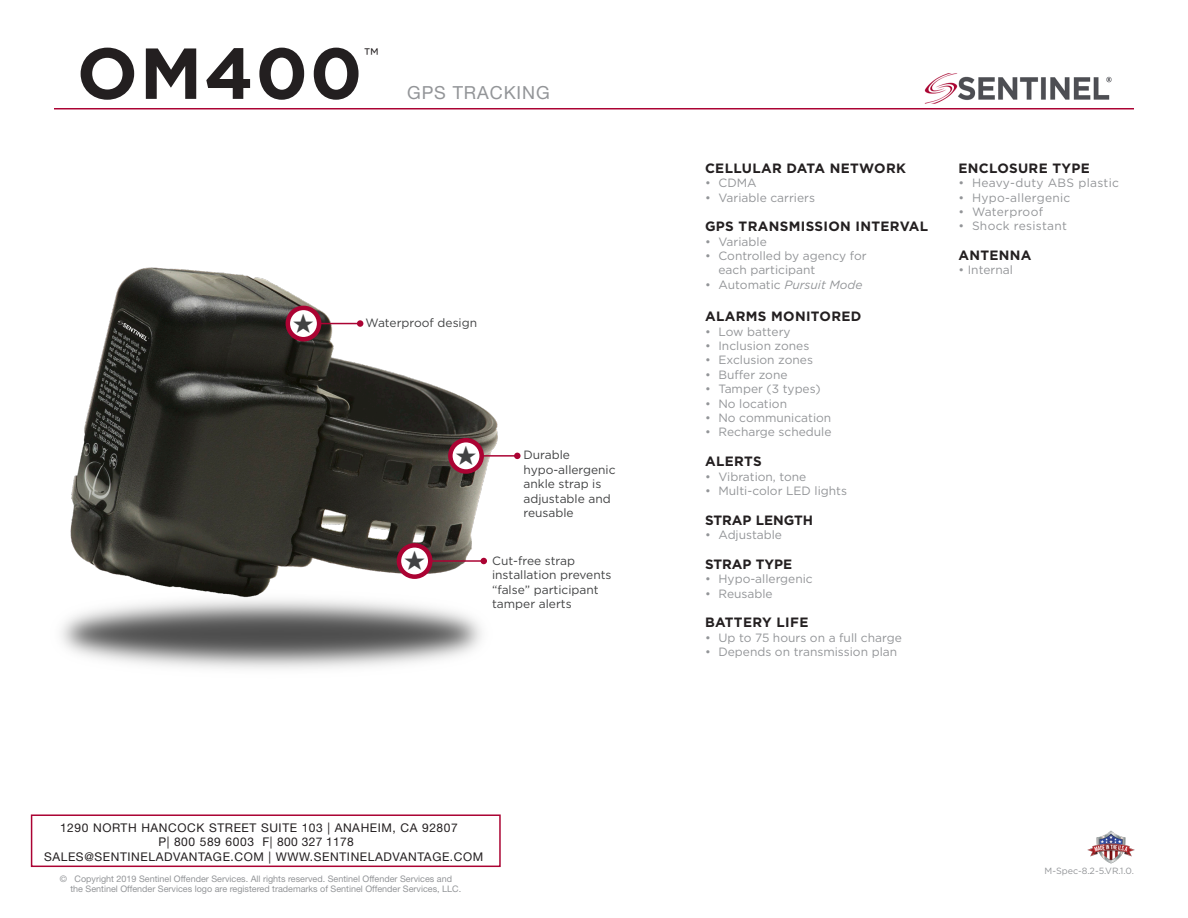
<style>
.page{position:relative;width:1188px;height:918px;background:#fff}
.page>*{position:absolute;margin:0;border:0;box-sizing:border-box;transform-origin:0 0}
.t1{font:700 72px "Gotham";letter-spacing:.025em;color:#231f20}
.t2{font:21px "Gotham";color:#231f20}
.t3{font:18px "Helvetica Neue LT Pro";letter-spacing:.05em;color:#939598}
.t4{font:700 13.5px "Gotham";letter-spacing:.025em;color:#231f20}
.t5{font:700 13.5px "Gotham";color:#231f20}
.t6{font:12px/14.4px "Gotham";color:#939598}
.t7{font:12px/14.4px "Gotham";color:#414243}
.t8{font:12px "Helvetica Neue LT Pro";letter-spacing:.05em;color:#231f20}
.t9{font:12px "Gotham";letter-spacing:.025em;color:#939598}
.t10{font:italic 12px "Gotham";color:#939598}
.t11{font:9px/10.8px "Helvetica Neue LT Pro";color:#939598}
.t12{font:9px "Gotham";color:#939598}
.s1{font-style:normal}
</style>
<div class="page">
<img style="left:61px;top:267px;width:437px;height:402px">
<img style="left:1088px;top:831px;width:46px;height:33px">
<hr style="left:54px;top:108px;width:1080px;height:1px;background:#ab0333">
<img style="left:925px;top:73px;width:187px;height:31px">
<hr style="left:305px;top:323px;width:55px;height:1px;background:#ab0333">
<div style="left:357px;top:320px;width:6px;height:7px;background:#ab0333;border-radius:50%"></div>
<svg style="left:288px;top:308px;width:31px;height:31px"></svg>
<div style="left:286px;top:306px;width:35px;height:35px;border:4px solid #ab0333;border-radius:50%"></div>
<hr style="left:463px;top:455px;width:55px;height:2px;background:#ab0333">
<div style="left:514px;top:453px;width:7px;height:6px;background:#ab0333;border-radius:50%"></div>
<svg style="left:450px;top:440px;width:32px;height:32px"></svg>
<div style="left:448px;top:438px;width:36px;height:36px;border:4px solid #ab0333;border-radius:50%"></div>
<hr style="left:416px;top:560px;width:70px;height:2px;background:#ab0333">
<svg style="left:481px;top:558px;width:6px;height:6px"></svg>
<svg style="left:399px;top:545px;width:31px;height:32px"></svg>
<div style="left:397px;top:543px;width:36px;height:36px;border:4px solid #ab0333;border-radius:50%"></div>
<div style="left:31px;top:814px;width:470px;height:53px;border:2px solid #ab0333"></div>
<svg style="left:294px;top:313px;width:19px;height:19px"></svg>
<svg style="left:456px;top:445px;width:20px;height:20px"></svg>
<svg style="left:405px;top:550px;width:20px;height:20px"></svg>
<p class="t1" style="left:77px;top:26px;width:287px">OM400</p>
<p class="t2" style="left:364px;top:42px;width:16px">™</p>
<p class="t3" style="left:407px;top:81px;width:144px">GPS TRACKING</p>
<p class="t7" style="left:366px;top:315px;width:113px">Waterproof design</p>
<p class="t7" style="left:524px;top:448px;width:94px">Durable hypo-allergenic ankle strap is adjustable and reusable</p>
<p class="t7" style="left:492px;top:553px;width:85px">Cut-free strap</p>
<p class="t7" style="left:492px;top:568px;width:121px">installation prevents</p>
<p class="t7" style="left:492px;top:582px;width:108px">“false” participant tamper alerts</p>
<p class="t8" style="left:60px;top:820px;width:399px">1290 NORTH HANCOCK STREET SUITE 103 | ANAHEIM, CA 92807</p>
<p class="t8" style="left:158px;top:835px;width:197px">P| 800 589 6003 F| 800 327 1178</p>
<p class="t8" style="left:44px;top:849px;width:441px">SALES@SENTINELADVANTAGE.COM | WWW.SENTINELADVANTAGE.COM</p>
<p class="t11" style="left:70px;top:873px;width:392px;text-indent:-11px">© Copyright 2019 Sentinel Offender Services. All rights reserved. Sentinel Offender Services and the Sentinel Offender Services logo are registered trademarks of Sentinel Offender Services, LLC.</p>
<p class="t4" style="left:705px;top:159px;width:202px">CELLULAR DATA NETWORK</p>
<p class="t6" style="left:705px;top:175px;width:53px">• CDMA</p>
<p class="t6" style="left:705px;top:190px;width:112px">• Variable carriers</p>
<p class="t4" style="left:705px;top:218px;width:225px">GPS TRANSMISSION INTERVAL</p>
<p class="t6" style="left:705px;top:234px;width:63px">• Variable</p>
<p class="t6" style="left:718px;top:248px;width:150px;text-indent:-14px">• Controlled by agency for each participant</p>
<p class="t10" style="left:705px;top:277px;width:159px"><span class="s1">• Automatic</span> Pursuit Mode</p>
<p class="t4" style="left:705px;top:308px;width:158px">ALARMS MONITORED</p>
<p class="t6" style="left:705px;top:324px;width:87px">• Low battery</p>
<p class="t6" style="left:705px;top:338px;width:106px">• Inclusion zones</p>
<p class="t6" style="left:705px;top:353px;width:109px">• Exclusion zones</p>
<p class="t6" style="left:705px;top:367px;width:84px">• Buffer zone</p>
<p class="t6" style="left:705px;top:382px;width:117px">• Tamper (3 types)</p>
<p class="t6" style="left:705px;top:396px;width:84px">• No location</p>
<p class="t6" style="left:705px;top:410px;width:128px">• No communication</p>
<p class="t6" style="left:705px;top:425px;width:128px">• Recharge schedule</p>
<p class="t4" style="left:705px;top:452px;width:58px">ALERTS</p>
<p class="t6" style="left:705px;top:469px;width:103px">• Vibration, tone</p>
<p class="t6" style="left:705px;top:483px;width:144px">• Multi-color LED lights</p>
<p class="t5" style="left:705px;top:511px;width:110px">STRAP LENGTH</p>
<p class="t6" style="left:705px;top:527px;width:79px">• Adjustable</p>
<p class="t5" style="left:705px;top:555px;width:89px">STRAP TYPE</p>
<p class="t6" style="left:705px;top:571px;width:109px">• Hypo-allergenic</p>
<p class="t6" style="left:705px;top:586px;width:69px">• Reusable</p>
<p class="t4" style="left:705px;top:614px;width:105px">BATTERY LIFE</p>
<p class="t6" style="left:705px;top:630px;width:198px">• Up to 75 hours on a full charge</p>
<p class="t6" style="left:705px;top:644px;width:194px">• Depends on transmission plan</p>
<p class="t4" style="left:958px;top:159px;width:133px">ENCLOSURE TYPE</p>
<p class="t9" style="left:958px;top:175px;width:162px">• Heavy-duty ABS plastic</p>
<p class="t9" style="left:958px;top:190px;width:113px">• Hypo-allergenic</p>
<p class="t9" style="left:958px;top:204px;width:86px">• Waterproof</p>
<p class="t9" style="left:958px;top:218px;width:110px">• Shock resistant</p>
<p class="t4" style="left:958px;top:246px;width:75px">ANTENNA</p>
<p class="t6" style="left:958px;top:263px;width:56px">• Internal</p>
<p class="t12" style="left:1045px;top:865px;width:91px">M-Spec-8.2-5.VR.1.0.</p>
</div>
